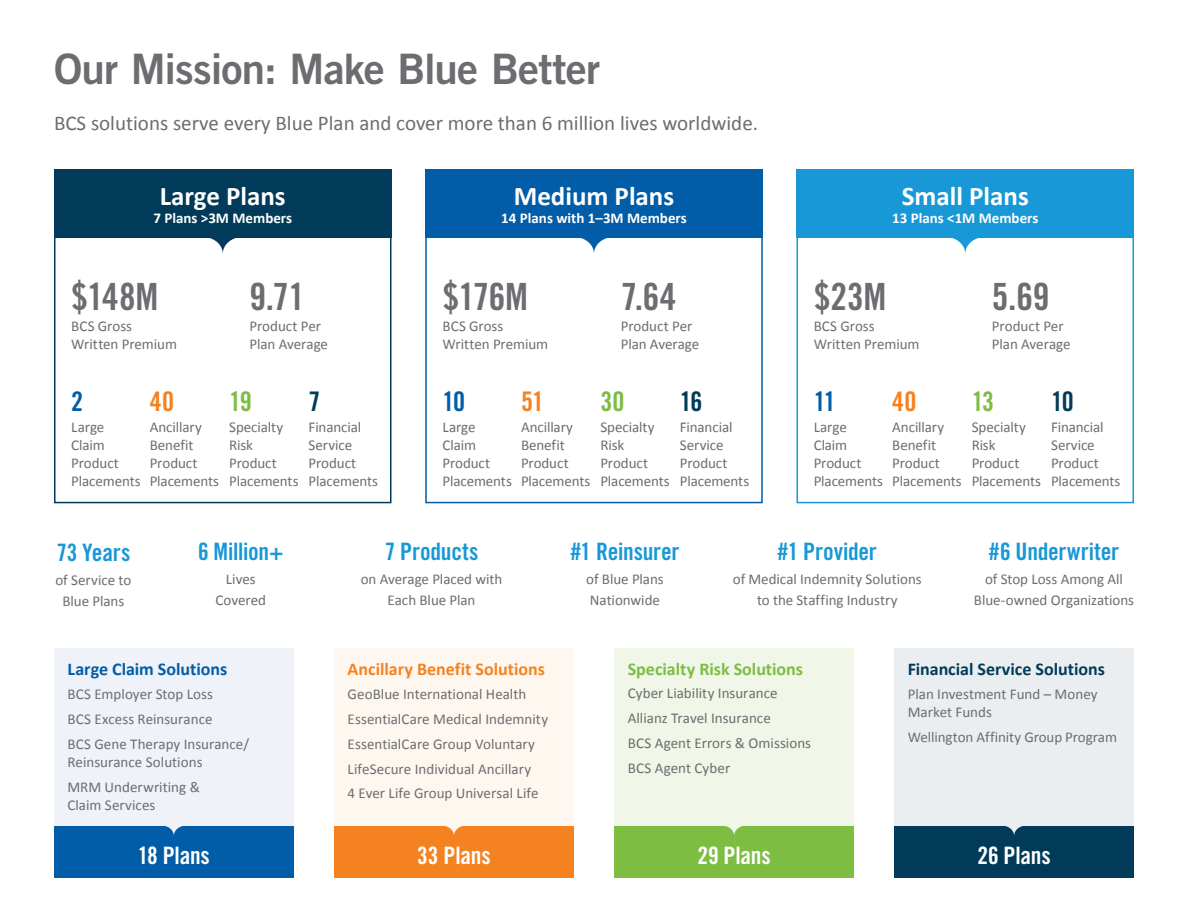
<style>
.page{position:relative;width:1188px;height:918px;background:#fff}
.page>*{position:absolute;margin:0;border:0;box-sizing:border-box;transform-origin:0 0}
.t1{font:42px "Trade Gothic LT Std Bd 2";letter-spacing:-.02em;color:#6c6d70}
.t2{font:37.5px "Trade Gothic LT Std Bd Cn 20";letter-spacing:-.005em;color:#6c6d70}
.t3{font:700 27px "Calibri";color:#fff}
.t4{font:27px "Trade Gothic LT Std Bd Cn 20";color:#f58220}
.t5{font:27px "Trade Gothic LT Std Bd Cn 20";color:#7cbd42}
.t6{font:27px "Trade Gothic LT Std Bd Cn 20";color:#015da7}
.t7{font:27px "Trade Gothic LT Std Bd Cn 20";color:#013b59}
.t8{font:24px "Trade Gothic LT Std Bd Cn 20";letter-spacing:-.01em;color:#1898d6}
.t9{font:24px "Trade Gothic LT Std Bd Cn 20";letter-spacing:-.005em;color:#fff}
.t10{font:21px "Calibri";color:#6c6d70}
.t11{font:700 18px "Calibri";color:#f58220}
.t12{font:700 18px "Calibri";color:#013b59}
.t13{font:700 18px "Calibri";color:#7cbd42}
.t14{font:700 18px "Calibri";color:#015da7}
.t15{font:15px/18px "Calibri";color:#6c6d70}
.t16{font:700 15px "Calibri";color:#fff}
</style>
<div class="page">
<div style="left:334px;top:648px;width:240px;height:202px;background:#fef7f0"></div>
<div style="left:614px;top:648px;width:240px;height:202px;background:#f0f6e8"></div>
<div style="left:894px;top:648px;width:240px;height:202px;background:#ebeef1"></div>
<div style="left:54px;top:648px;width:240px;height:202px;background:#eff2f8"></div>
<div style="left:54px;top:826px;width:240px;height:51px;background:#015da7"></div>
<svg style="left:165px;top:826px;width:18px;height:10px"></svg>
<div style="left:334px;top:826px;width:240px;height:51px;background:#f58220"></div>
<svg style="left:445px;top:826px;width:18px;height:9px"></svg>
<div style="left:614px;top:826px;width:240px;height:51px;background:#7cbd42"></div>
<svg style="left:725px;top:826px;width:18px;height:9px"></svg>
<div style="left:894px;top:826px;width:240px;height:51px;background:#013b59"></div>
<svg style="left:1005px;top:826px;width:18px;height:10px"></svg>
<div style="left:54px;top:237px;width:338px;height:266px;border:2px solid #013b59"></div>
<div style="left:796px;top:237px;width:338px;height:266px;border:2px solid #1898d6"></div>
<div style="left:54px;top:170px;width:338px;height:68px;background:#013b59"></div>
<div style="left:425px;top:170px;width:338px;height:68px;background:#015da7"></div>
<div style="left:796px;top:170px;width:338px;height:68px;background:#1898d6"></div>
<svg style="left:203px;top:238px;width:40px;height:16px"></svg>
<svg style="left:581px;top:238px;width:26px;height:15px"></svg>
<svg style="left:945px;top:238px;width:40px;height:15px"></svg>
<h1 class="t1" style="left:54px;top:43px;width:548px">Our Mission: Make Blue Better</h1>
<h3 class="t10" style="left:54px;top:110px;width:706px">BCS solutions serve every Blue Plan and cover more than 6 million lives worldwide.</h3>
<h3 class="t3" style="left:160px;top:179px;width:127px">Large Plans</h3>
<p class="t16" style="left:153px;top:208px;width:140px">7 Plans &gt;3M Members</p>
<h2 class="t2" style="left:71px;top:274px;width:89px">$148M</h2>
<p class="t15" style="left:71px;top:316px;width:107px">BCS Gross<br>Written Premium</p>
<h2 class="t2" style="left:249px;top:274px;width:57px">9.71</h2>
<p class="t15" style="left:249px;top:316px;width:80px">Product Per<br>Plan Average</p>
<h3 class="t6" style="left:71px;top:385px;width:13px">2</h3>
<p class="t15" style="left:71px;top:417px;width:71px">Large<br>Claim<br>Product<br>Placements</p>
<h3 class="t4" style="left:150px;top:385px;width:26px">40</h3>
<p class="t15" style="left:150px;top:417px;width:71px">Ancillary<br>Benefit<br>Product<br>Placements</p>
<h3 class="t5" style="left:229px;top:385px;width:24px">19</h3>
<p class="t15" style="left:229px;top:417px;width:71px">Specialty<br>Risk<br>Product<br>Placements</p>
<h3 class="t7" style="left:309px;top:385px;width:13px">7</h3>
<p class="t15" style="left:309px;top:417px;width:71px">Financial<br>Service<br>Product<br>Placements</p>
<h3 class="t3" style="left:514px;top:179px;width:162px">Medium Plans</h3>
<p class="t16" style="left:501px;top:208px;width:187px">14 Plans with 1–3M Members</p>
<h2 class="t2" style="left:443px;top:274px;width:87px">$176M</h2>
<p class="t15" style="left:443px;top:316px;width:107px">BCS Gross<br>Written Premium</p>
<h2 class="t2" style="left:621px;top:274px;width:57px">7.64</h2>
<p class="t15" style="left:621px;top:316px;width:80px">Product Per<br>Plan Average</p>
<h3 class="t6" style="left:443px;top:385px;width:24px">10</h3>
<p class="t15" style="left:443px;top:417px;width:71px">Large<br>Claim<br>Product<br>Placements</p>
<h3 class="t4" style="left:521px;top:385px;width:25px">51</h3>
<p class="t15" style="left:521px;top:418px;width:71px">Ancillary<br>Benefit<br>Product<br>Placements</p>
<h3 class="t5" style="left:600px;top:385px;width:25px">30</h3>
<p class="t15" style="left:600px;top:418px;width:71px">Specialty<br>Risk<br>Product<br>Placements</p>
<h3 class="t7" style="left:680px;top:385px;width:24px">16</h3>
<p class="t15" style="left:680px;top:418px;width:71px">Financial<br>Service<br>Product<br>Placements</p>
<h3 class="t3" style="left:902px;top:179px;width:129px">Small Plans</h3>
<p class="t16" style="left:892px;top:208px;width:148px">13 Plans &lt;1M Members</p>
<h2 class="t2" style="left:814px;top:274px;width:74px">$23M</h2>
<p class="t15" style="left:814px;top:316px;width:107px">BCS Gross<br>Written Premium</p>
<h2 class="t2" style="left:992px;top:274px;width:59px">5.69</h2>
<p class="t15" style="left:992px;top:316px;width:80px">Product Per<br>Plan Average</p>
<h3 class="t6" style="left:814px;top:385px;width:24px">11</h3>
<p class="t15" style="left:814px;top:417px;width:71px">Large<br>Claim<br>Product<br>Placements</p>
<h3 class="t4" style="left:892px;top:385px;width:26px">40</h3>
<p class="t15" style="left:892px;top:417px;width:71px">Ancillary<br>Benefit<br>Product<br>Placements</p>
<h3 class="t5" style="left:972px;top:385px;width:24px">13</h3>
<p class="t15" style="left:972px;top:417px;width:71px">Specialty<br>Risk<br>Product<br>Placements</p>
<h3 class="t7" style="left:1051px;top:385px;width:24px">10</h3>
<p class="t15" style="left:1051px;top:417px;width:71px">Financial<br>Service<br>Product<br>Placements</p>
<h3 class="t8" style="left:56px;top:538px;width:75px">73 Years</h3>
<p class="t15" style="left:55px;top:568px;width:77px;line-height:21px;text-align:center">of Service to<br>Blue Plans</p>
<h3 class="t8" style="left:198px;top:537px;width:87px">6 Million+</h3>
<p class="t15" style="left:215px;top:568px;width:52px;line-height:21px;text-align:center">Lives<br>Covered</p>
<h3 class="t8" style="left:385px;top:537px;width:95px">7 Products</h3>
<p class="t15" style="left:361px;top:568px;width:143px;line-height:21px;text-align:center">on Average Placed with<br>Each Blue Plan</p>
<h3 class="t8" style="left:570px;top:537px;width:111px">#1 Reinsurer</h3>
<p class="t15" style="left:586px;top:568px;width:79px;line-height:21px">of Blue Plans<br>Nationwide</p>
<h3 class="t8" style="left:778px;top:537px;width:101px">#1 Provider</h3>
<p class="t15" style="left:733px;top:568px;width:190px;line-height:21px;text-align:center">of Medical Indemnity Solutions to the Staffing Industry</p>
<h3 class="t8" style="left:989px;top:537px;width:132px">#6 Underwriter</h3>
<p class="t15" style="left:974px;top:568px;width:162px;line-height:21px;text-align:center">of Stop Loss Among All<br>Blue-owned Organizations</p>
<p class="t11" style="left:348px;top:657px;width:199px">Ancillary Benefit Solutions</p>
<p class="t15" style="left:348px;top:681px;width:202px;line-height:24.8px">GeoBlue International Health<br>EssentialCare Medical Indemnity<br>EssentialCare Group Voluntary<br>LifeSecure Individual Ancillary<br>4 Ever Life Group Universal Life</p>
<p class="t14" style="left:68px;top:657px;width:161px">Large Claim Solutions</p>
<p class="t15" style="left:68px;top:681px;width:183px;line-height:24.8px">BCS Employer Stop Loss<br>BCS Excess Reinsurance<br>BCS Gene Therapy Insurance/</p>
<p class="t15" style="left:68px;top:749px;width:137px;line-height:24.8px">Reinsurance Solutions<br>MRM Underwriting &amp;</p>
<p class="t15" style="left:68px;top:795px;width:89px">Claim Services</p>
<h3 class="t9" style="left:138px;top:841px;width:74px">18 Plans</h3>
<h3 class="t9" style="left:417px;top:841px;width:75px">33 Plans</h3>
<h3 class="t9" style="left:697px;top:841px;width:75px">29 Plans</h3>
<h3 class="t9" style="left:977px;top:841px;width:75px">26 Plans</h3>
<p class="t13" style="left:628px;top:657px;width:177px">Specialty Risk Solutions</p>
<p class="t15" style="left:628px;top:680px;width:185px;line-height:24.8px">Cyber Liability Insurance<br>Allianz Travel Insurance<br>BCS Agent Errors &amp; Omissions<br>BCS Agent Cyber</p>
<p class="t12" style="left:908px;top:657px;width:199px">Financial Service Solutions</p>
<p class="t15" style="left:908px;top:685px;width:191px">Plan Investment Fund – Money<br>Market Funds</p>
<p class="t15" style="left:908px;top:727px;width:211px">Wellington Affinity Group Program</p>
</div>
